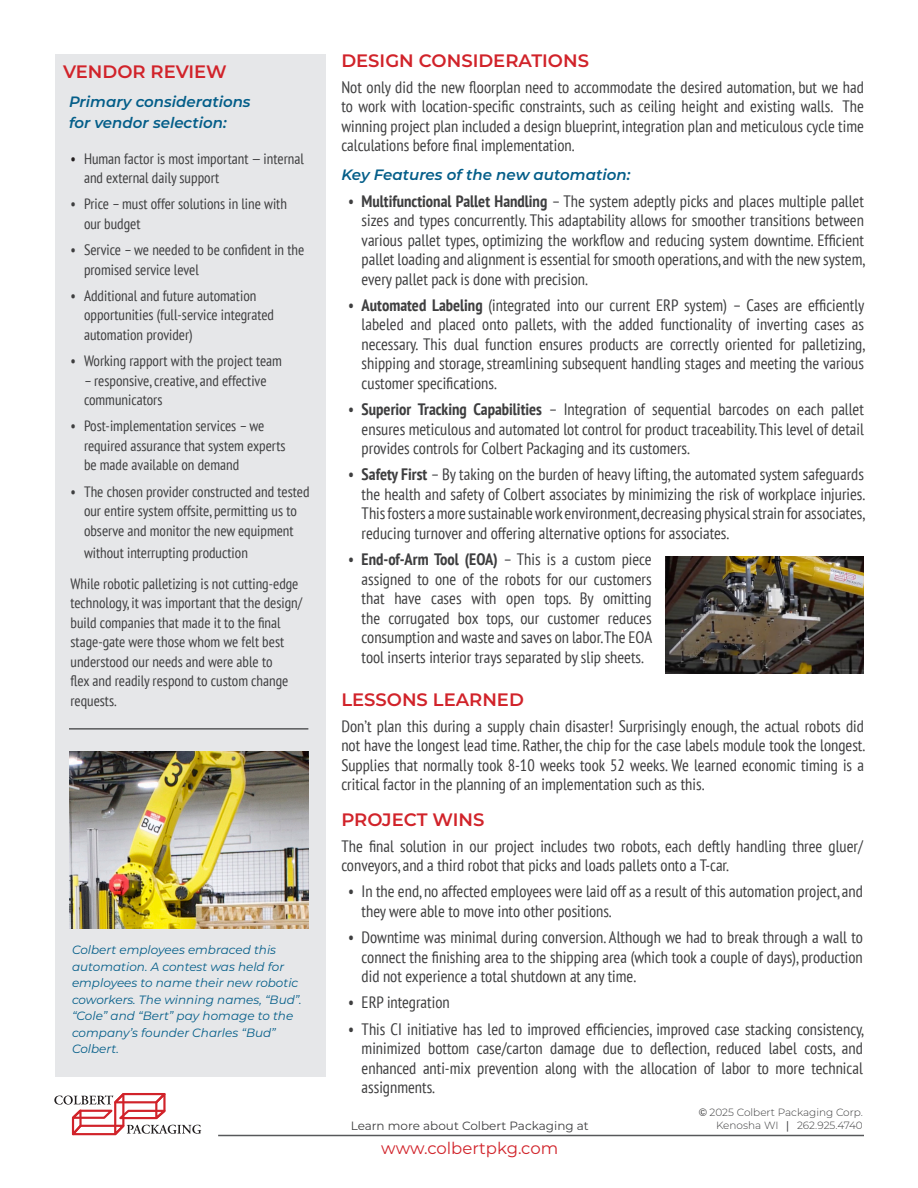
<style>
.page{position:relative;width:918px;height:1188px;background:#fff}
.page>*{position:absolute;margin:0;border:0;box-sizing:border-box;transform-origin:0 0}
.t1{font:600 18px "Montserrat";color:#d1232a}
.t2{font:condensed 16.5px/19.5px "PT Sans";color:#3e3e3f;text-align:justify}
.t3{font:16.5px "Montserrat";color:#d1232a}
.t4{font:condensed 15px/19.5px "PT Sans";color:#3e3e3f}
.t5{font:italic 600 15px/21px "Montserrat";color:#045e89}
.t6{font:italic 12px/16.5px "Montserrat";color:#045e89}
.t7{font:12px "Montserrat";color:#3e3e3f}
.t8{font:300 10.5px "Montserrat";color:#3e3e3f}
.s1{color:#231f20}
.s2{font-weight:700}
.s3{font-family:"Copperplate";font-weight:400}
</style>
<div class="page">
<div style="left:56px;top:54px;width:270px;height:1023px;background:#e6e7e9"></div>
<img style="left:69px;top:751px;width:239px;height:178px">
<svg style="left:54px;top:1093px;width:147px;height:43px"></svg>
<hr style="left:218px;top:1135px;width:646px;height:1px;background:#57585a">
<hr style="left:69px;top:728px;width:239px;height:2px;background:#57585a">
<img style="left:665px;top:556px;width:199px;height:118px">
<p class="t1" style="left:63px;top:59px;width:165px">VENDOR REVIEW</p>
<p class="t5" style="left:69px;top:90px;width:183px">Primary considerations for vendor selection:</p>
<p class="t4" style="left:84px;top:148px;width:221px;text-indent:-14px"><span class="s1">•</span> Human factor is most important — internal and external daily support</p>
<p class="t4" style="left:84px;top:194px;width:205px;text-indent:-14px">• Price – must offer solutions in line with our budget</p>
<p class="t4" style="left:84px;top:240px;width:222px;text-indent:-14px">• Service – we needed to be confident in the promised service level</p>
<p class="t4" style="left:84px;top:285px;width:192px;text-indent:-14px">• Additional and future automation opportunities (full-service integrated automation provider)</p>
<p class="t4" style="left:70px;top:351px;width:213px">• Working rapport with the project team</p>
<p class="t4" style="left:84px;top:370px;width:184px">– responsive, creative, and effective communicators</p>
<p class="t4" style="left:84px;top:416px;width:203px;text-indent:-14px">• Post-implementation services – we required assurance that system experts be made available on demand</p>
<p class="t4" style="left:70px;top:481px;width:241px;text-align:center">• The chosen provider constructed and tested our entire system offsite, permitting us to observe and monitor the new equipment</p>
<p class="t4" style="left:84px;top:543px;width:165px">without interrupting production</p>
<p class="t4" style="left:70px;top:573px;width:233px">While robotic palletizing is not cutting-edge technology, it was important that the design/ build companies that made it to the final stage-gate were those whom we felt best understood our needs and were able to<br>flex and readily respond to custom change requests.</p>
<p class="t6" style="left:72px;top:942px;width:231px">Colbert employees embraced this automation. A contest was held for employees to name their new robotic coworkers. The winning names, “Bud”. “Cole” and “Bert” pay homage to the company’s founder Charles “Bud”<br>Colbert.</p>
<p class="t1" style="left:341px;top:48px;width:249px">DESIGN CONSIDERATIONS</p>
<p class="t2" style="left:341px;top:77px;width:524px">Not only did the new floorplan need to accommodate the desired automation, but we had to work with location-specific constraints, such as ceiling height and existing walls. The winning project plan included a design blueprint, integration plan and meticulous cycle time calculations before final implementation.</p>
<p class="t5" style="left:341px;top:164px;width:290px">Key Features of the new automation:</p>
<p class="t2" style="left:362px;top:191px;width:505px;text-indent:-14px">• <span class="s2">Multifunctional Pallet Handling</span> – The system adeptly picks and places multiple pallet sizes and types concurrently. This adaptability allows for smoother transitions between various pallet types, optimizing the workflow and reducing system downtime. Efficient pallet loading and alignment is essential for smooth operations, and with the new system, every pallet pack is done with precision.</p>
<p class="t2" style="left:362px;top:295px;width:505px;text-indent:-14px">• <span class="s2">Automated Labeling</span> (integrated into our current ERP system) – Cases are efficiently labeled and placed onto pallets, with the added functionality of inverting cases as necessary. This dual function ensures products are correctly oriented for palletizing, shipping and storage, streamlining subsequent handling stages and meeting the various customer specifications.</p>
<p class="t2" style="left:362px;top:399px;width:504px;text-indent:-14px">• <span class="s2">Superior Tracking Capabilities</span> – Integration of sequential barcodes on each pallet ensures meticulous and automated lot control for product traceability. This level of detail provides controls for Colbert Packaging and its customers.</p>
<p class="t2" style="left:362px;top:464px;width:505px;text-indent:-14px">• <span class="s2">Safety First</span> – By taking on the burden of heavy lifting, the automated system safeguards the health and safety of Colbert associates by minimizing the risk of workplace injuries.<br>This fosters a more sustainable work environment, decreasing physical strain for associates, reducing turnover and offering alternative options for associates.</p>
<p class="t2" style="left:362px;top:549px;width:292px;text-indent:-14px">• <span class="s2">End-of-Arm Tool (EOA)</span> – This is a custom piece assigned to one of the robots for our customers that have cases with open tops. By omitting the corrugated box tops, our customer reduces consumption and waste and saves on labor. The EOA tool inserts interior trays separated by slip sheets.</p>
<p class="t1" style="left:341px;top:687px;width:184px">LESSONS LEARNED</p>
<p class="t2" style="left:341px;top:716px;width:525px">Don’t plan this during a supply chain disaster! Surprisingly enough, the actual robots did not have the longest lead time. Rather, the chip for the case labels module took the longest.<br>Supplies that normally took 8-10 weeks took 52 weeks. We learned economic timing is a critical factor in the planning of an implementation such as this.</p>
<p class="t1" style="left:341px;top:807px;width:145px">PROJECT WINS</p>
<p class="t2" style="left:341px;top:836px;width:523px">The final solution in our project includes two robots, each deftly handling three gluer/ conveyors, and a third robot that picks and loads pallets onto a T-car.</p>
<p class="t2" style="left:362px;top:882px;width:503px;text-indent:-14px">• In the end, no affected employees were laid off as a result of this automation project, and they were able to move into other positions.</p>
<p class="t2" style="left:362px;top:927px;width:503px;text-indent:-14px">• Downtime was minimal during conversion. Although we had to break through a wall to connect the finishing area to the shipping area (which took a couple of days), production did not experience a total shutdown at any time.</p>
<p class="t2" style="left:348px;top:993px;width:103px">• ERP integration</p>
<p class="t2" style="left:362px;top:1019px;width:504px;text-indent:-14px">• This CI initiative has led to improved efficiencies, improved case stacking consistency, minimized bottom case/carton damage due to deflection, reduced label costs, and enhanced anti-mix prevention along with the allocation of labor to more technical assignments.</p>
<p class="t7" style="left:351px;top:1117px;width:240px">Learn more about Colbert Packaging at</p>
<p class="t3" style="left:381px;top:1137px;width:178px">www.colbertpkg.com</p>
<p class="t8" style="left:710px;top:1105px;width:155px">2025 Colbert Packaging Corp.</p>
<p class="t8" style="left:716px;top:1118px;width:148px">Kenosha WI <span class="s3">|</span> 262.925.4740</p>
</div>
